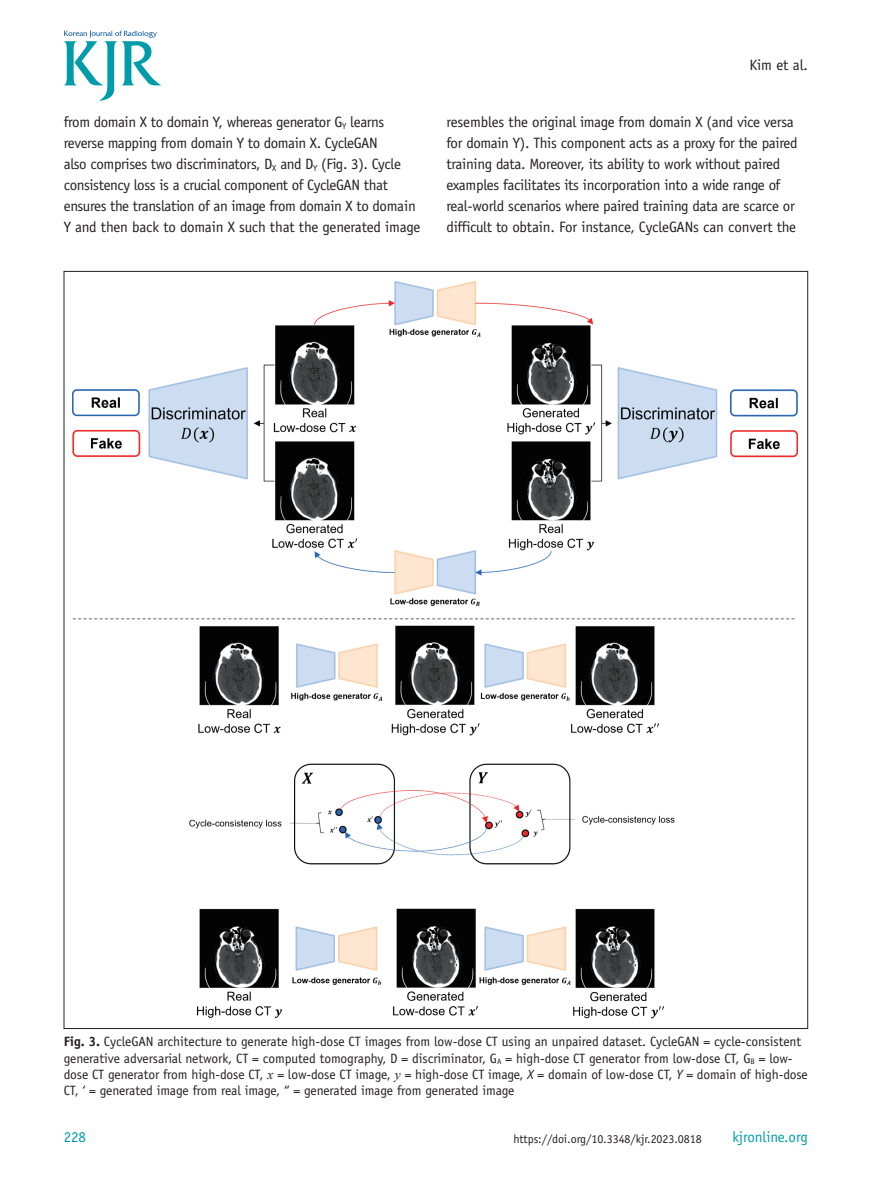
<style>
.page{position:relative;width:893px;height:1191px;background:#fff}
.page>*{position:absolute;margin:0;border:0;box-sizing:border-box;transform-origin:0 0}
.본문{font:15px/21px "Officina Sans Std";letter-spacing:-.025em;color:#231f20}
.t1{font:15px "Officina Sans Std";letter-spacing:-.005em;color:#009caa}
.그림제목{font:13.5px/16.2px "Officina Sans Std";letter-spacing:-.005em;color:#231f20}
.t2{font:12px "Officina Sans Std";letter-spacing:-.005em;color:#231f20}
.s1{font-weight:700}
.s2{font-family:"Times New Roman";font-style:italic}
.s3{font-style:italic}
</style>
<div class="page">
<svg style="left:64px;top:31px;width:97px;height:70px"></svg>
<img style="left:73px;top:281px;width:724px;height:738px">
<p class="본문" style="left:749px;top:54px;width:60px">Kim et al.</p>
<p class="본문" style="left:64px;top:112px;width:358px">from domain X to domain Y, whereas generator G<sub>Y</sub> learns reverse mapping from domain Y to domain X. CycleGAN<br>also comprises two discriminators, D<sub>X</sub> and D<sub>Y</sub> (Fig. 3). Cycle consistency loss is a crucial component of CycleGAN that ensures the translation of an image from domain X to domain Y and then back to domain X such that the generated image</p>
<p class="본문" style="left:446px;top:112px;width:353px">resembles the original image from domain X (and vice versa for domain Y). This component acts as a proxy for the paired training data. Moreover, its ability to work without paired examples facilitates its incorporation into a wide range of real-world scenarios where paired training data are scarce or difficult to obtain. For instance, CycleGANs can convert the</p>
<p class="그림제목" style="left:64px;top:1033px;width:746px"><span class="s1">Fig. 3.</span> CycleGAN architecture to generate high-dose CT images from low-dose CT using an unpaired dataset. CycleGAN = cycle-consistent generative adversarial network, CT = computed tomography, D = discriminator, G<sub>A</sub> = high-dose CT generator from low-dose CT, G<sub>B</sub> = low&shy;dose CT generator from high-dose CT, <span class="s2">x</span> = low-dose CT image, <span class="s2">y</span> = high-dose CT image, <span class="s3">X</span> = domain of low-dose CT, <span class="s3">Y</span> = domain of high-dose CT, ‘ = generated image from real image, “ = generated image from generated image</p>
<p class="t1" style="left:64px;top:1128px;width:24px">228</p>
<p class="t2" style="left:513px;top:1132px;width:190px">https://doi.org/10.3348/kjr.2023.0818</p>
<p class="t1" style="left:732px;top:1128px;width:77px">kjronline.org</p>
</div>
